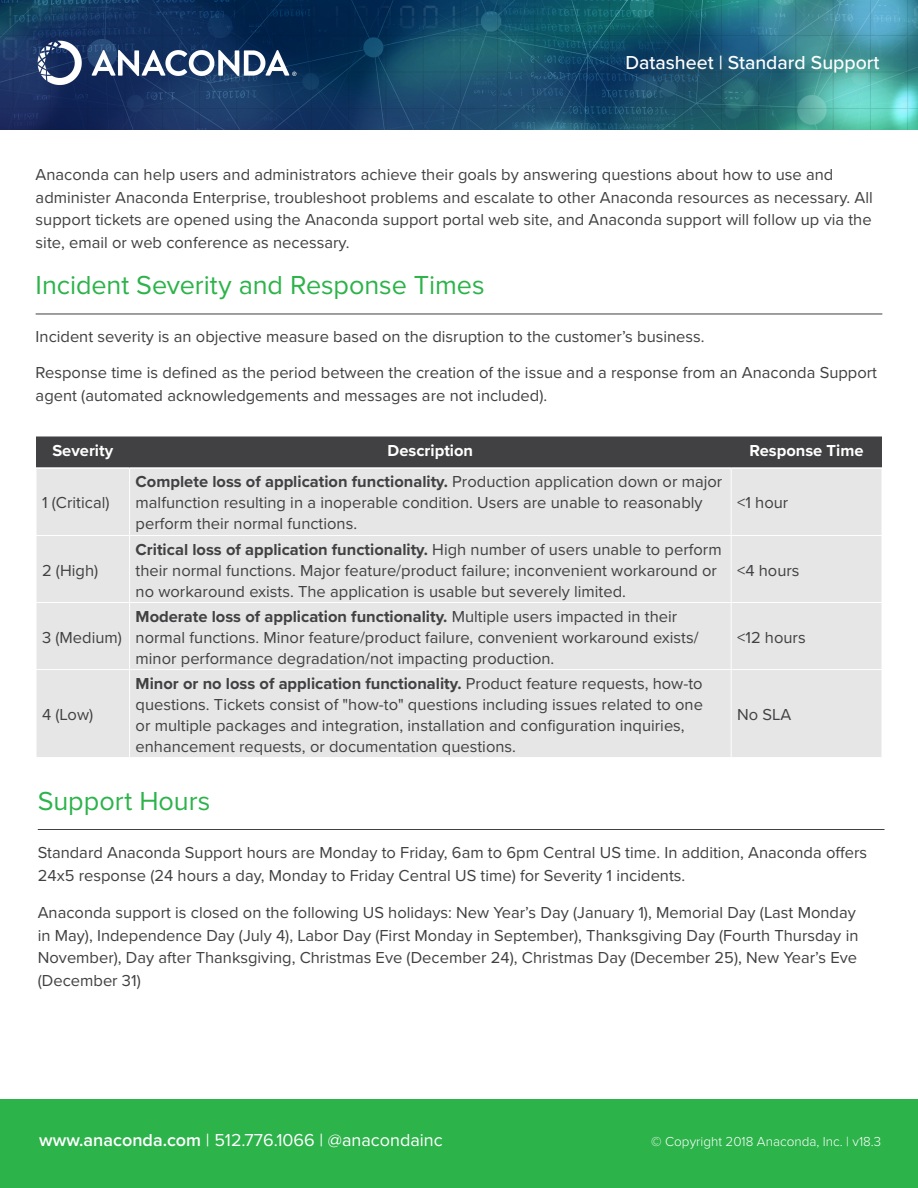
<style>
.page{position:relative;width:918px;height:1188px;background:#fff}
.page>*{position:absolute;margin:0;border:0;box-sizing:border-box;transform-origin:0 0}
.t1{font:27px "Proxima Nova";letter-spacing:-.005em;color:#2cb34a}
.t2{font:500 19.5px "Proxima Nova";color:#fff}
.t3{font:18px "Proxima Nova";color:#fff}
.t4{font:16.5px/21px "Proxima Nova";color:#414042}
.t5{font:700 16.5px "Proxima Nova";color:#fff}
.t6{font:300 13.5px "Proxima Nova";color:#fff}
.s1{font-weight:700}
.s2{font-weight:600}
</style>
<div class="page">
<div style="left:0;top:1099px;width:918px;height:89px;background:#2cb34a"></div>
<img style="left:0;top:0;width:918px;height:130px">
<img style="left:27px;top:18px;width:279px;height:90px">
<div style="left:36px;top:436px;width:846px;height:31px;background:#414042"></div>
<div style="left:37px;top:469px;width:845px;height:288px;background:#e6e6e6"></div>
<hr style="left:129px;top:469px;width:1px;height:66px;background:#fff">
<hr style="left:731px;top:469px;width:1px;height:66px;background:#fff">
<hr style="left:36px;top:535px;width:94px;height:1px;background:#fff">
<hr style="left:130px;top:535px;width:601px;height:1px;background:#fff">
<hr style="left:129px;top:536px;width:1px;height:66px;background:#fff">
<hr style="left:731px;top:535px;width:151px;height:1px;background:#fff">
<hr style="left:731px;top:536px;width:1px;height:66px;background:#fff">
<hr style="left:36px;top:602px;width:94px;height:1px;background:#fff">
<hr style="left:130px;top:602px;width:601px;height:1px;background:#fff">
<hr style="left:129px;top:603px;width:1px;height:66px;background:#fff">
<hr style="left:731px;top:602px;width:151px;height:1px;background:#fff">
<hr style="left:731px;top:603px;width:1px;height:66px;background:#fff">
<hr style="left:36px;top:669px;width:94px;height:1px;background:#fff">
<hr style="left:130px;top:669px;width:601px;height:1px;background:#fff">
<hr style="left:129px;top:670px;width:1px;height:87px;background:#fff">
<hr style="left:731px;top:669px;width:151px;height:1px;background:#fff">
<hr style="left:731px;top:670px;width:1px;height:87px;background:#fff">
<hr style="left:36px;top:314px;width:846px;height:1px;background:#414042">
<hr style="left:38px;top:829px;width:847px;height:1px;background:#414042">
<p class="t2" style="left:625px;top:51px;width:256px">Datasheet | Standard Support</p>
<p class="t4" style="left:36px;top:164px;width:839px;line-height:22.5px">Anaconda can help users and administrators achieve their goals by answering questions about how to use and administer Anaconda Enterprise, troubleshoot problems and escalate to other Anaconda resources as necessary. All support tickets are opened using the Anaconda support portal web site, and Anaconda support will follow up via the site, email or web conference as necessary.</p>
<h1 class="t1" style="left:36px;top:269px;width:450px">Incident Severity and Response Times</h1>
<p class="t4" style="left:36px;top:319px;width:843px;line-height:36px">Incident severity is an objective measure based on the disruption to the customer’s business.<br>Response time is defined as the period between the creation of the issue and a response from an Anaconda Support</p>
<p class="t4" style="left:36px;top:385px;width:513px">agent (automated acknowledgements and messages are not included).</p>
<p class="t5" style="left:52px;top:438px;width:62px">Severity</p>
<p class="t5" style="left:388px;top:438px;width:87px">Description</p>
<p class="t5" style="left:750px;top:438px;width:115px">Response Time</p>
<p class="t4" style="left:42px;top:493px;width:69px">1 (Critical)</p>
<p class="t4" style="left:136px;top:472px;width:588px"><span class="s1">Complete loss of application functionality.</span> Production application down or major malfunction resulting in a inoperable condition. Users are unable to reasonably perform their normal functions.</p>
<p class="t4" style="left:737px;top:493px;width:53px">&lt;1 hour</p>
<p class="t4" style="left:42px;top:560px;width:58px">2 (High)</p>
<p class="t4" style="left:136px;top:539px;width:588px"><span class="s1">Critical loss of application functionality.</span> High number of users unable to perform their normal functions. Major feature/product failure; inconvenient workaround or no workaround exists. The application is usable but severely limited.</p>
<p class="t4" style="left:737px;top:560px;width:64px">&lt;4 hours</p>
<p class="t4" style="left:42px;top:627px;width:81px">3 (Medium)</p>
<p class="t4" style="left:136px;top:606px;width:564px"><span class="s1">Moderate loss of application functionality.</span> Multiple users impacted in their normal functions. Minor feature/product failure, convenient workaround exists/ minor performance degradation/not impacting production.</p>
<p class="t4" style="left:737px;top:627px;width:70px">&lt;12 hours</p>
<p class="t4" style="left:42px;top:704px;width:53px">4 (Low)</p>
<p class="t4" style="left:136px;top:673px;width:569px"><span class="s1">Minor or no loss of application functionality.</span> Product feature requests, how-to questions. Tickets consist of "how-to" questions including issues related to one or multiple packages and integration, installation and configuration inquiries, enhancement requests, or documentation questions.</p>
<p class="t4" style="left:737px;top:704px;width:56px">No SLA</p>
<h1 class="t1" style="left:38px;top:785px;width:174px">Support Hours</h1>
<p class="t4" style="left:38px;top:842px;width:831px;line-height:22.5px">Standard Anaconda Support hours are Monday to Friday, 6am to 6pm Central US time. In addition, Anaconda offers<br>24x5 response (24 hours a day, Monday to Friday Central US time) for Severity 1 incidents.</p>
<p class="t4" style="left:38px;top:902px;width:822px;line-height:22.5px">Anaconda support is closed on the following US holidays: New Year’s Day (January 1), Memorial Day (Last Monday in May), Independence Day (July 4), Labor Day (First Monday in September), Thanksgiving Day (Fourth Thursday in November), Day after Thanksgiving, Christmas Eve (December 24), Christmas Day (December 25), New Year’s Eve (December 31)</p>
<p class="t3" style="left:39px;top:1129px;width:405px"><span class="s2">www.anaconda.com</span> | 512.776.1066 | @anacondainc</p>
<p class="t6" style="left:651px;top:1133px;width:232px">© Copyright 2018 Anaconda, Inc. | v18.3</p>
</div>
